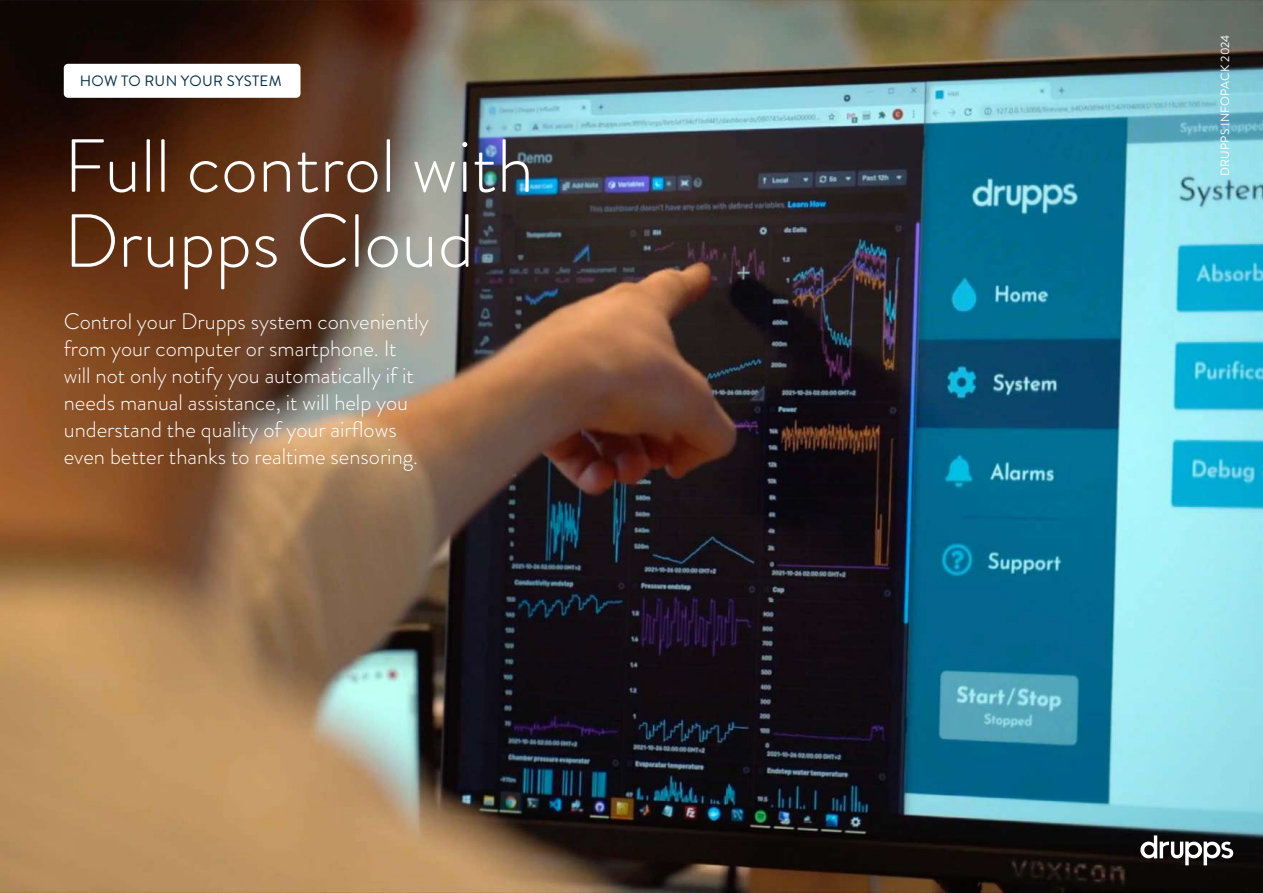
<style>
.page{position:relative;width:1263px;height:893px;background:#fff}
.page>*{position:absolute;margin:0;border:0;box-sizing:border-box;transform-origin:0 0}
.t1{font:300 75px/75px "Brandon Grotesque";color:#fff}
.t2{font:300 22.5px/27px "Brandon Grotesque";color:#fff}
.t3{font:15px "Brandon Grotesque";letter-spacing:.02em;color:#042f45}
.t4{font:12px "Brandon Grotesque";letter-spacing:.02em;color:#fff}
</style>
<div class="page">
<img style="left:0;top:0;width:1263px;height:893px">
<div style="left:64px;top:64px;width:236px;height:34px;background:#fff;border-radius:4px"></div>
<svg style="left:1140px;top:835px;width:93px;height:30px"></svg>
<p class="t3" style="left:80px;top:71px;width:203px">HOW TO RUN YOUR SYSTEM</p>
<h1 class="t1" style="left:64px;top:129px;width:472px">Full control with<br>Drupps Cloud</h1>
<p class="t2" style="left:64px;top:308px;width:366px">Control your Drupps system conveniently from your computer or smartphone. It will not only notify you automatically if it needs manual assistance, it will help you understand the quality of your airflows even better thanks to realtime sensoring.</p>
<p class="t4" style="left:1216px;top:176px;width:143px;rotate:-90deg">DRUPPS INFOPACK 2024</p>
</div>
